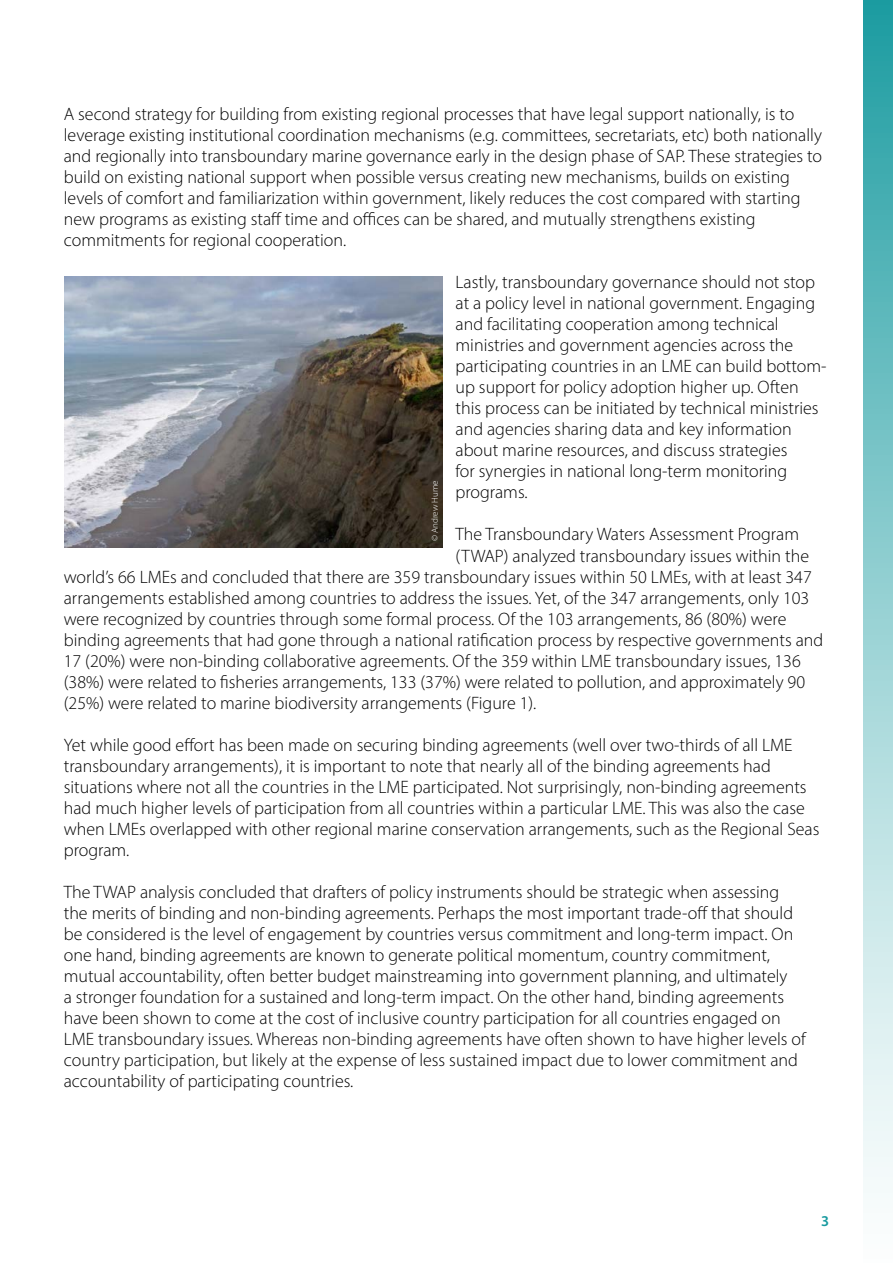
<style>
.page{position:relative;width:893px;height:1263px;background:#fff}
.page>*{position:absolute;margin:0;border:0;box-sizing:border-box;transform-origin:0 0}
.t1{font:300 18px/21px "Myriad Pro";color:#000}
.t2{font:600 15px "Myriad Pro";color:#179a9f}
.t3{font:300 9px "Myriad Pro";color:#fff}
</style>
<div class="page">
<div style="left:863px;top:0;width:30px;height:1263px;background:linear-gradient(to bottom,#239fa4,#fff)"></div>
<img style="left:64px;top:277px;width:379px;height:270px">
<p class="t1" style="left:64px;top:103px;width:760px">A second strategy for building from existing regional processes that have legal support nationally, is to leverage existing institutional coordination mechanisms (e.g. committees, secretariats, etc) both nationally and regionally into transboundary marine governance early in the design phase of SAP. These strategies to build on existing national support when possible versus creating new mechanisms, builds on existing levels of comfort and familiarization within government, likely reduces the cost compared with starting new programs as existing staff time and offices can be shared, and mutually strengthens existing commitments for regional cooperation.</p>
<p class="t1" style="left:455px;top:271px;width:373px">Lastly, transboundary governance should not stop at a policy level in national government. Engaging and facilitating cooperation among technical ministries and government agencies across the participating countries in an LME can build bottom&shy;up support for policy adoption higher up. Often this process can be initiated by technical ministries and agencies sharing data and key information about marine resources, and discuss strategies<br>for synergies in national long-term monitoring programs.</p>
<p class="t1" style="left:455px;top:524px;width:345px">The Transboundary Waters Assessment Program</p>
<p class="t1" style="left:455px;top:545px;width:355px">(TWAP) analyzed transboundary issues within the</p>
<p class="t1" style="left:64px;top:566px;width:750px">world’s 66 LMEs and concluded that there are 359 transboundary issues within 50 LMEs, with at least 347</p>
<p class="t1" style="left:64px;top:587px;width:747px">arrangements established among countries to address the issues. Yet, of the 347 arrangements, only 103</p>
<p class="t1" style="left:64px;top:608px;width:724px">were recognized by countries through some formal process. Of the 103 arrangements, 86 (80%) were</p>
<p class="t1" style="left:64px;top:629px;width:761px">binding agreements that had gone through a national ratification process by respective governments and</p>
<p class="t1" style="left:64px;top:650px;width:738px">17 (20%) were non-binding collaborative agreements. Of the 359 within LME transboundary issues, 136</p>
<p class="t1" style="left:64px;top:671px;width:743px">(38%) were related to fisheries arrangements, 133 (37%) were related to pollution, and approximately 90</p>
<p class="t1" style="left:64px;top:692px;width:474px">(25%) were related to marine biodiversity arrangements (Figure 1).</p>
<p class="t1" style="left:64px;top:734px;width:757px">Yet while good effort has been made on securing binding agreements (well over two-thirds of all LME transboundary arrangements), it is important to note that nearly all of the binding agreements had situations where not all the countries in the LME participated. Not surprisingly, non-binding agreements had much higher levels of participation from all countries within a particular LME. This was also the case when LMEs overlapped with other regional marine conservation arrangements, such as the Regional Seas program.</p>
<p class="t1" style="left:64px;top:881px;width:744px">The TWAP analysis concluded that drafters of policy instruments should be strategic when assessing the merits of binding and non-binding agreements. Perhaps the most important trade-off that should be considered is the level of engagement by countries versus commitment and long-term impact. On one hand, binding agreements are known to generate political momentum, country commitment, mutual accountability, often better budget mainstreaming into government planning, and ultimately<br>a stronger foundation for a sustained and long-term impact. On the other hand, binding agreements have been shown to come at the cost of inclusive country participation for all countries engaged on LME transboundary issues. Whereas non-binding agreements have often shown to have higher levels of country participation, but likely at the expense of less sustained impact due to lower commitment and accountability of participating countries.</p>
<p class="t3" style="left:430px;top:541px;width:62px;rotate:-90deg">© Andrew Hume</p>
<p class="t2" style="left:821px;top:1211px;width:10px">3</p>
</div>
